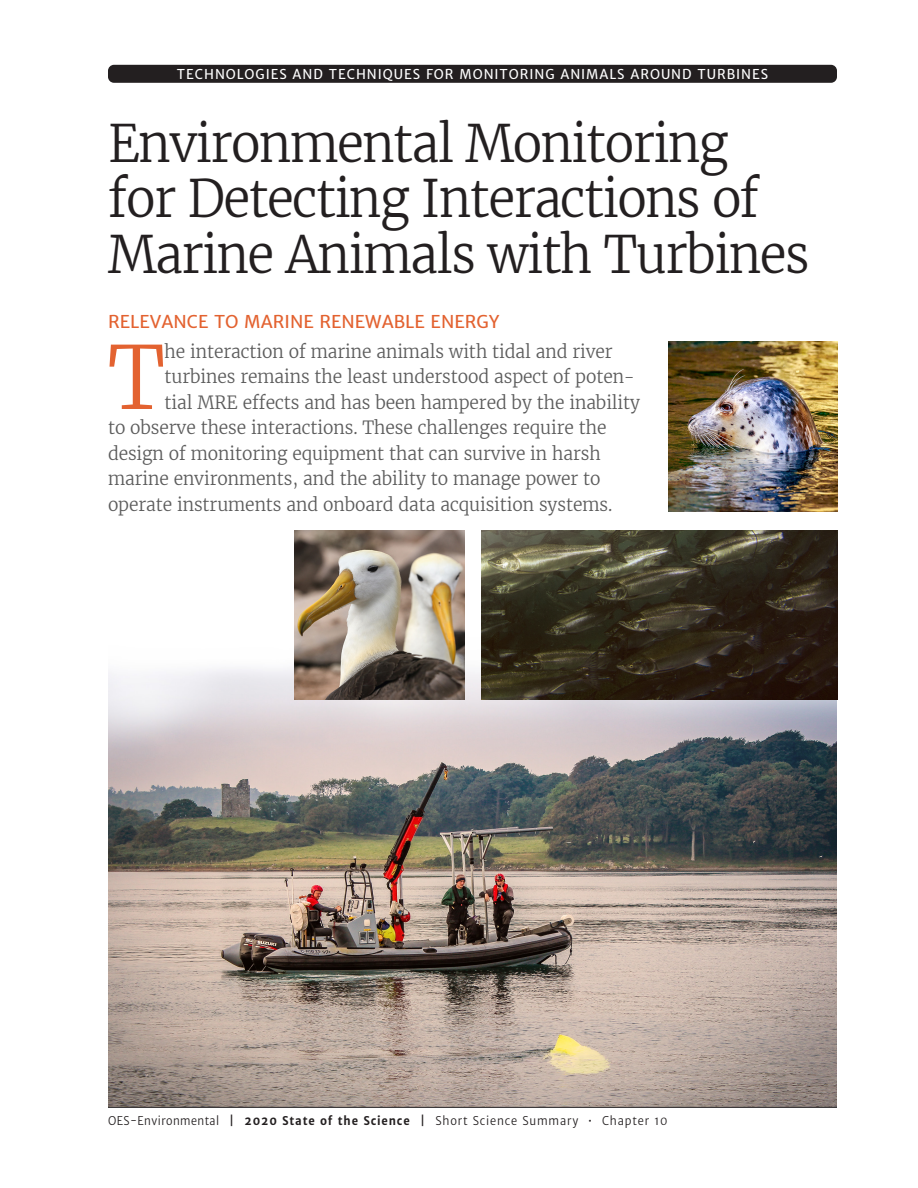
<style>
.page{position:relative;width:918px;height:1188px;background:#fff}
.page>*{position:absolute;margin:0;border:0;box-sizing:border-box;transform-origin:0 0}
.A_Intro{font:300 86.7px "Merriweather";color:#e36230}
.A_Head_1{font:300 51px/55.5px "Merriweather";letter-spacing:-.03em;color:#231f20}
.A_Intro-2{font:300 18px "Merriweather";letter-spacing:-.005em;color:#5c5c5c}
.A____1_1_1{font:17.55px "Merriweather Sans";color:#e36230}
.RevHead{font:13.5px "Merriweather Sans";letter-spacing:.07em;color:#fff}
.t1{font:12px "Merriweather Sans";letter-spacing:.075em;color:#231f20;scale:.9 1}
.s1{font-style:inherit}
.s2{font-weight:700}
</style>
<div class="page">
<hr style="left:108px;top:1107px;width:729px;height:1px;background:#231f20">
<div style="left:108px;top:65px;width:729px;height:18px;background:#231f20;border-radius:6px"></div>
<img style="left:108px;top:637px;width:729px;height:470px">
<img style="left:295px;top:530px;width:169px;height:169px">
<img style="left:668px;top:342px;width:169px;height:169px">
<img style="left:481px;top:530px;width:356px;height:169px">
<p class="RevHead" style="left:177px;top:66px;width:593px">TECHNOLOGIES AND TECHNIQUES FOR MONITORING ANIMALS AROUND TURBINES</p>
<p class="A_Head_1" style="left:108px;top:116px;width:703px">Environmental Monitoring<br>for Detecting Interactions of<br>Marine Animals with Turbines</p>
<p class="A____1_1_1" style="left:108px;top:311px;width:393px">RELEVANCE TO MARINE RENEWABLE ENERGY</p>
<p class="A_Intro" style="left:108px;top:324px;width:59px">T</p>
<p class="A_Intro-2" style="left:165px;top:340px;width:450px">he interaction of marine animals with tidal and river</p>
<p class="A_Intro-2" style="left:165px;top:366px;width:472px">turbines remains the least understood aspect of poten-</p>
<p class="A_Intro-2" style="left:165px;top:391px;width:477px">tial MRE effects and has been hampered by the inability</p>
<p class="A_Intro-2" style="left:108px;top:417px;width:500px">to observe these interactions. These challenges require the</p>
<p class="A_Intro-2" style="left:108px;top:442px;width:494px">design of monitoring equipment that can survive in harsh</p>
<p class="A_Intro-2" style="left:108px;top:468px;width:494px">marine environments, and the ability to manage power to</p>
<p class="A_Intro-2" style="left:108px;top:493px;width:506px">operate instruments and onboard data acquisition systems.</p>
<p class="t1" style="left:108px;top:1113px;width:623px">OES-Environmental <span class="s1">|</span> <span class="s2">2020 State of the Science</span> <span class="s1">|</span> Short Science Summary • Chapter 10</p>
</div>
